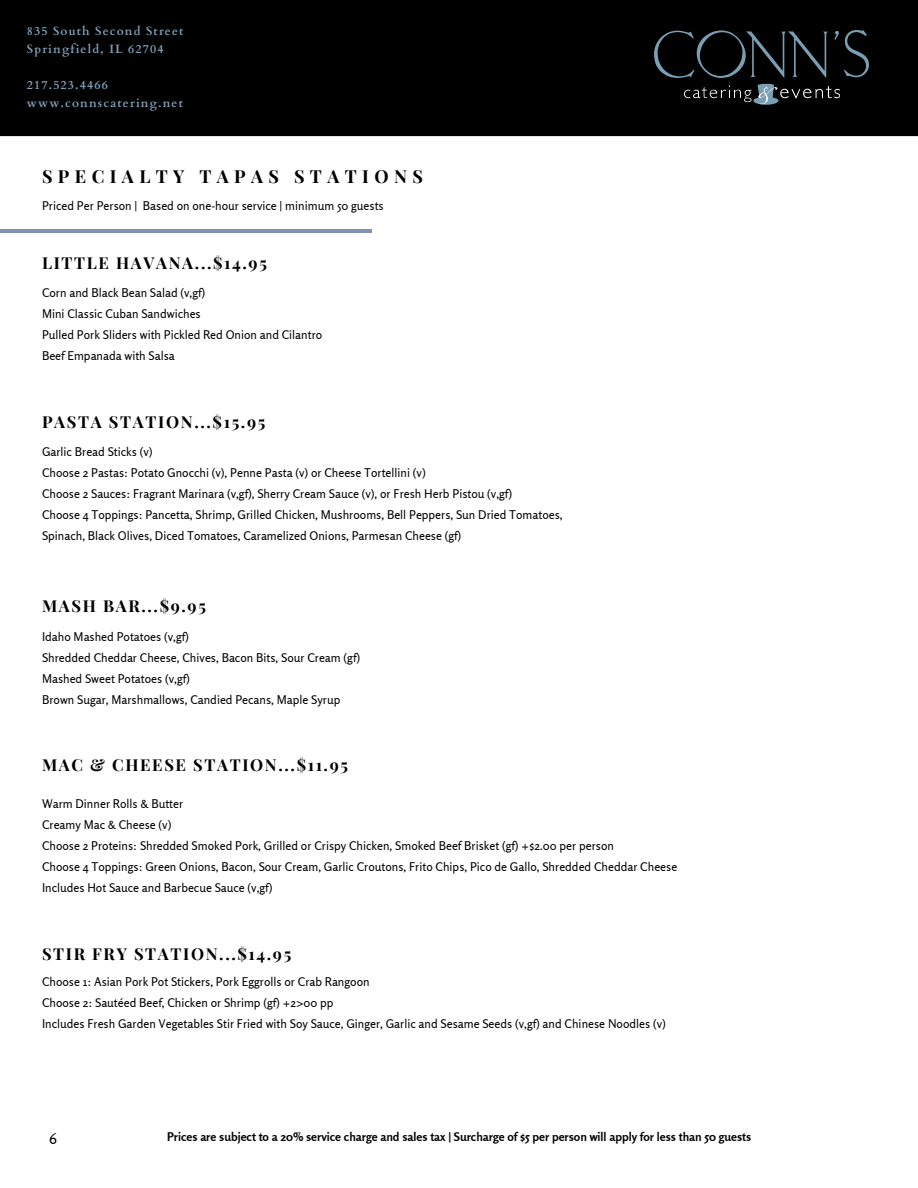
<style>
.page{position:relative;width:918px;height:1188px;background:#fff}
.page>*{position:absolute;margin:0;border:0;box-sizing:border-box;transform-origin:0 0}
.t1{font:700 18px "Playfair Display";letter-spacing:.3em;color:#000}
.t2{font:700 16.5px "Playfair Display";letter-spacing:.1em;color:#000}
.t3{font:15px "Rosario";color:#000}
.t4{font:12px "Rosario";color:#000}
.t5{font:700 12px "Rosario";color:#000}
.t6{font:700 12px "Cardo";letter-spacing:.095em;color:#80a1b6}
</style>
<div class="page">
<div style="left:0;top:0;width:918px;height:136px;background:#000"></div>
<svg style="left:654px;top:30px;width:174px;height:48px;background:#12171a"></svg>
<svg style="left:834px;top:30px;width:35px;height:47px;background:#13191c"></svg>
<svg style="left:684px;top:84px;width:156px;height:21px;background:#24282a"></svg>
<hr style="left:0;top:229px;width:371px;height:4px;background:#8293b0">
<p class="t6" style="left:27px;top:23px;width:158px">835 South Second Street</p>
<p class="t6" style="left:27px;top:41px;width:138px">Springfield, IL 62704</p>
<p class="t6" style="left:27px;top:77px;width:82px">217.523.4466</p>
<p class="t6" style="left:27px;top:95px;width:158px">www.connscatering.net</p>
<p class="t1" style="left:42px;top:164px;width:382px">SPECIALTY TAPAS STATIONS</p>
<p class="t4" style="left:42px;top:198px;width:343px">Priced Per Person | Based on one-hour service | minimum 50 guests</p>
<p class="t2" style="left:42px;top:251px;width:226px">LITTLE HAVANA...$14.95</p>
<p class="t4" style="left:42px;top:286px;width:165px">Corn and Black Bean Salad (v,gf)</p>
<p class="t4" style="left:42px;top:307px;width:160px">Mini Classic Cuban Sandwiches</p>
<p class="t4" style="left:42px;top:328px;width:282px">Pulled Pork Sliders with Pickled Red Onion and Cilantro</p>
<p class="t4" style="left:42px;top:349px;width:134px">Beef Empanada with Salsa</p>
<p class="t2" style="left:42px;top:410px;width:225px">PASTA STATION...$15.95</p>
<p class="t4" style="left:42px;top:444px;width:112px">Garlic Bread Sticks (v)</p>
<p class="t4" style="left:42px;top:465px;width:385px">Choose 2 Pastas: Potato Gnocchi (v), Penne Pasta (v) or Cheese Tortellini (v)</p>
<p class="t4" style="left:42px;top:486px;width:472px">Choose 2 Sauces: Fragrant Marinara (v,gf), Sherry Cream Sauce (v), or Fresh Herb Pistou (v,gf)</p>
<p class="t4" style="left:42px;top:507px;width:522px">Choose 4 Toppings: Pancetta, Shrimp, Grilled Chicken, Mushrooms, Bell Peppers, Sun Dried Tomatoes,</p>
<p class="t4" style="left:42px;top:528px;width:421px">Spinach, Black Olives, Diced Tomatoes, Caramelized Onions, Parmesan Cheese (gf)</p>
<p class="t2" style="left:42px;top:594px;width:165px">MASH BAR...$9.95</p>
<p class="t4" style="left:42px;top:629px;width:148px">Idaho Mashed Potatoes (v,gf)</p>
<p class="t4" style="left:42px;top:650px;width:320px">Shredded Cheddar Cheese, Chives, Bacon Bits, Sour Cream (gf)</p>
<p class="t4" style="left:42px;top:671px;width:149px">Mashed Sweet Potatoes (v,gf)</p>
<p class="t4" style="left:42px;top:692px;width:300px">Brown Sugar, Marshmallows, Candied Pecans, Maple Syrup</p>
<p class="t2" style="left:42px;top:753px;width:308px">MAC &amp; CHEESE STATION...$11.95</p>
<p class="t4" style="left:42px;top:796px;width:143px">Warm Dinner Rolls &amp; Butter</p>
<p class="t4" style="left:42px;top:817px;width:131px">Creamy Mac &amp; Cheese (v)</p>
<p class="t4" style="left:42px;top:838px;width:574px">Choose 2 Proteins: Shredded Smoked Pork, Grilled or Crispy Chicken, Smoked Beef Brisket (gf) +$2.00 per person</p>
<p class="t4" style="left:42px;top:859px;width:637px">Choose 4 Toppings: Green Onions, Bacon, Sour Cream, Garlic Croutons, Frito Chips, Pico de Gallo, Shredded Cheddar Cheese</p>
<p class="t4" style="left:42px;top:880px;width:232px">Includes Hot Sauce and Barbecue Sauce (v,gf)</p>
<p class="t2" style="left:42px;top:942px;width:251px">STIR FRY STATION...$14.95</p>
<p class="t4" style="left:42px;top:974px;width:329px">Choose 1: Asian Pork Pot Stickers, Pork Eggrolls or Crab Rangoon</p>
<p class="t4" style="left:42px;top:995px;width:293px">Choose 2: Sautéed Beef, Chicken or Shrimp (gf) +2&gt;00 pp</p>
<p class="t4" style="left:42px;top:1016px;width:625px">Includes Fresh Garden Vegetables Stir Fried with Soy Sauce, Ginger, Garlic and Sesame Seeds (v,gf) and Chinese Noodles (v)</p>
<p class="t3" style="left:49px;top:1129px;width:10px">6</p>
<p class="t5" style="left:167px;top:1130px;width:586px">Prices are subject to a 20% service charge and sales tax | Surcharge of $5 per person will apply for less than 50 guests</p>
</div>
